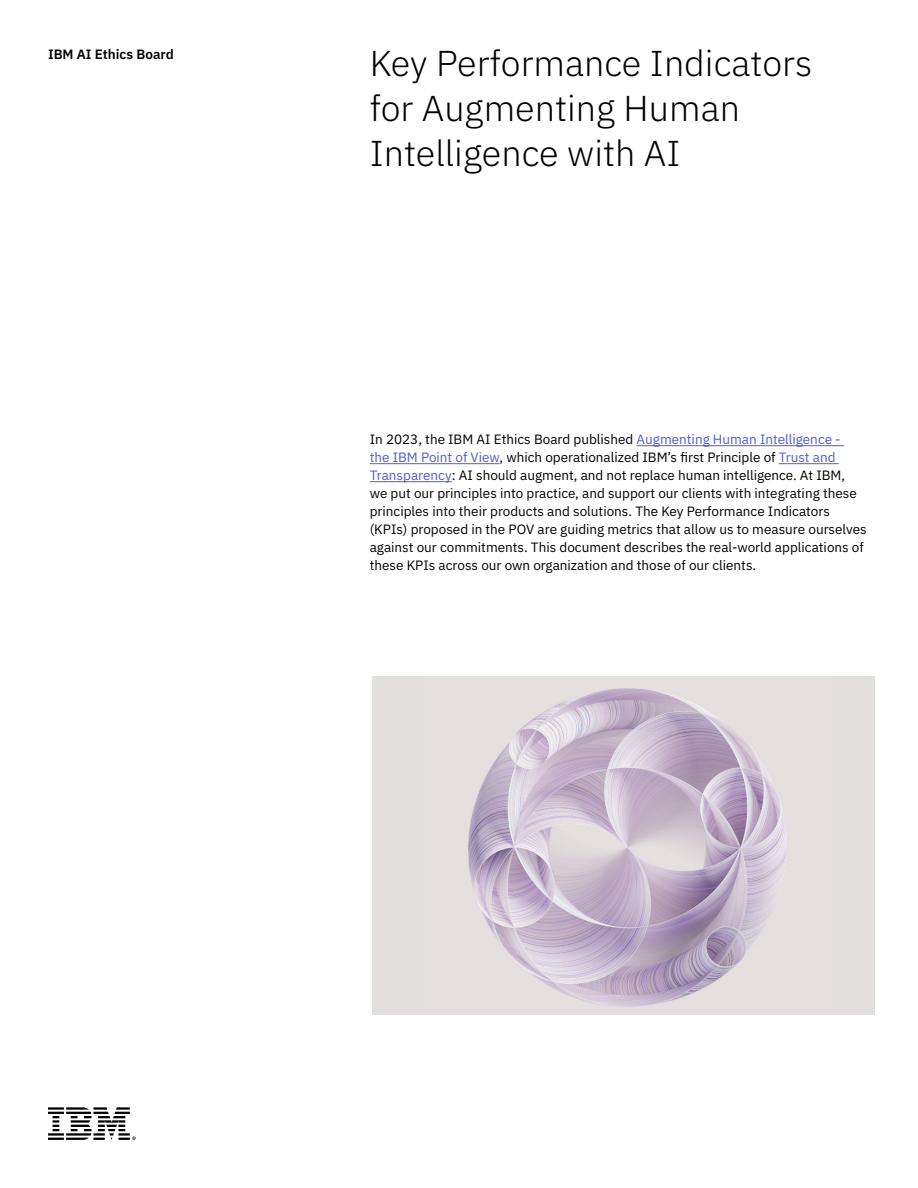
<style>
.page{position:relative;width:918px;height:1188px;background:#fff}
.page>*{position:absolute;margin:0;border:0;box-sizing:border-box;transform-origin:0 0}
.Title_24_30{font:300 36px/45px "IBM Plex Sans";color:#000}
.Body_text{font:13.5px/18px "IBM Plex Sans";color:#000}
.Business_unit{font:13.5px "IBM Plex Sans Sm Bld";color:#000}
.s1{color:#4f5cd6}
</style>
<div class="page">
<div style="left:373px;top:676px;width:502px;height:339px;background:#e3dfdf"></div>
<hr style="left:637px;top:445px;width:207px;height:1px;background:#4f5cd6">
<hr style="left:370px;top:463px;width:129px;height:1px;background:#4f5cd6">
<hr style="left:779px;top:463px;width:60px;height:1px;background:#4f5cd6">
<hr style="left:370px;top:481px;width:82px;height:1px;background:#4f5cd6">
<svg style="left:48px;top:1107px;width:88px;height:33px"></svg>
<img style="left:468px;top:688px;width:319px;height:319px">
<p class="Business_unit" style="left:48px;top:43px;width:127px">IBM AI Ethics Board</p>
<h1 class="Title_24_30" style="left:370px;top:38px;width:444px">Key Performance Indicators for Augmenting Human<br>Intelligence with AI</h1>
<p class="Body_text" style="left:370px;top:429px;width:498px">In 2023, the IBM AI Ethics Board published <span class="s1">Augmenting Human Intelligence -<br>the IBM Point of View</span>, which operationalized IBM’s first Principle of <span class="s1">Trust and Transparency</span>: AI should augment, and not replace human intelligence. At IBM,<br>we put our principles into practice, and support our clients with integrating these principles into their products and solutions. The Key Performance Indicators (KPIs) proposed in the POV are guiding metrics that allow us to measure ourselves against our commitments. This document describes the real-world applications of these KPIs across our own organization and those of our clients.</p>
</div>
